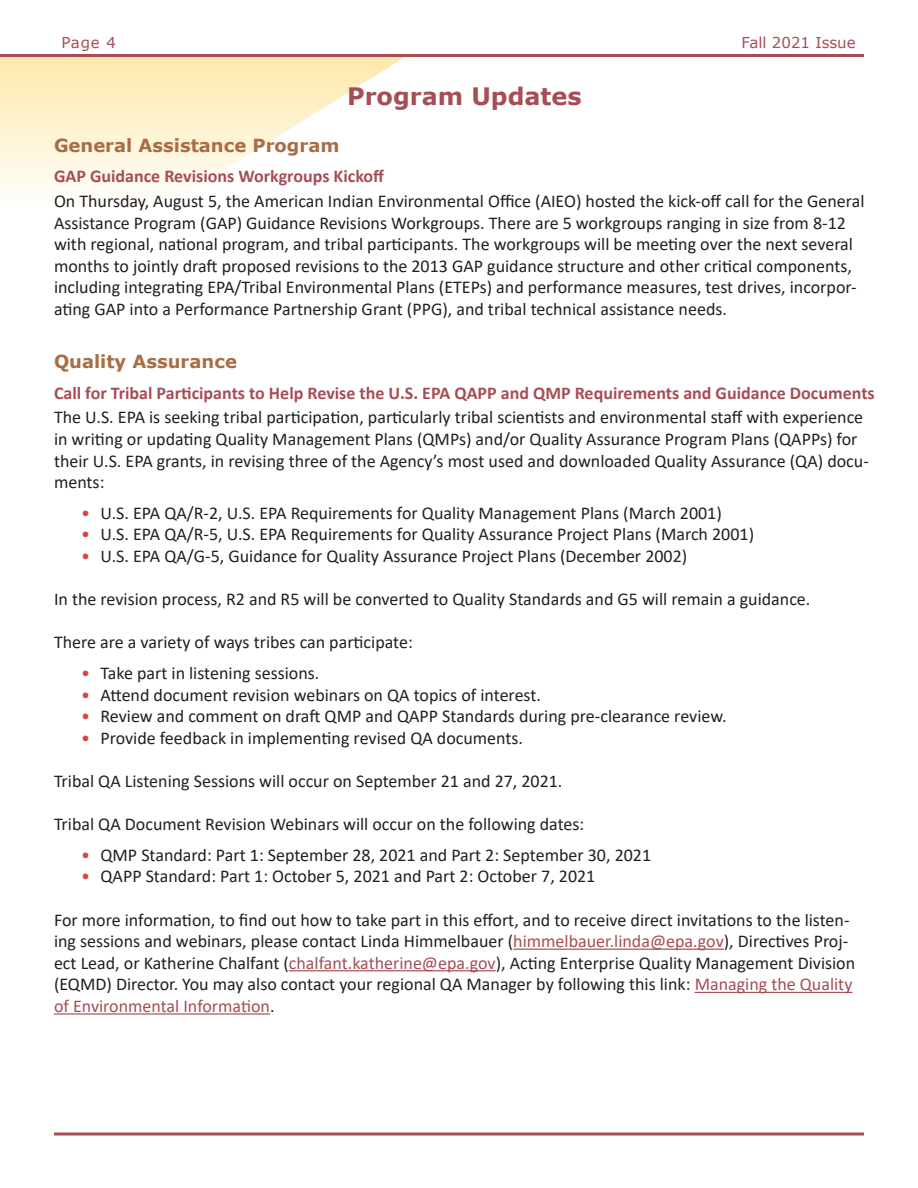
<style>
.page{position:relative;width:918px;height:1188px;background:#fff}
.page>*{position:absolute;margin:0;border:0;box-sizing:border-box;transform-origin:0 0}
.t1{font:700 24px "Verdana";color:#a64d56}
.t2{font:18px/21.6px "Calibri";color:#231f20}
.t3{font:700 18px "Verdana";color:#a86d45}
.t4{font:700 18px "Calibri";color:#a64d56}
.t5{font:15px "Verdana";color:#a64d56}
.s1{font-weight:700;color:#a64d56}
.s2{color:#d94543}
.s3{color:#a64d56}
</style>
<div class="page">
<svg style="left:54px;top:1132px;width:810px;height:4px;background:#bc7980"></svg>
<hr style="left:54px;top:54px;width:810px;height:3px;background:#a64d56">
<svg style="left:0;top:57px;width:405px;height:133px"></svg>
<hr style="left:0;top:54px;width:810px;height:3px;background:#a64d56">
<hr style="left:513px;top:949px;width:211px;height:1px;background:#a64d56">
<hr style="left:289px;top:970px;width:207px;height:1px;background:#a64d56">
<hr style="left:695px;top:992px;width:158px;height:1px;background:#a64d56">
<hr style="left:54px;top:1013px;width:216px;height:2px;background:#a64d56">
<p class="t5" style="left:62px;top:32px;width:56px">Page 4</p>
<p class="t5" style="left:742px;top:32px;width:116px">Fall 2021 Issue</p>
<h3 class="t1" style="left:347px;top:79px;width:236px">Program Updates</h3>
<h4 class="t3" style="left:54px;top:133px;width:287px">General Assistance Program</h4>
<h5 class="t4" style="left:54px;top:164px;width:332px">GAP Guidance Revisions Workgroups Kickoff</h5>
<p class="t2" style="left:54px;top:190px;width:812px">On Thursday, August 5, the American Indian Environmental Office (AIEO) hosted the kick-off call for the General Assistance Program (GAP) Guidance Revisions Workgroups. There are 5 workgroups ranging in size from 8-12 with regional, national program, and tribal participants. The workgroups will be meeting over the next several months to jointly draft proposed revisions to the 2013 GAP guidance structure and other critical components, including integrating EPA/Tribal Environmental Plans (ETEPs) and performance measures, test drives, incorpor&shy;ating GAP into a Performance Partnership Grant (PPG), and tribal technical assistance needs.</p>
<h4 class="t3" style="left:54px;top:349px;width:184px">Quality Assurance</h4>
<p class="t2" style="left:54px;top:380px;width:822px;line-height:24.6px"><span class="s1">Call for Tribal Participants to Help Revise the U.S. EPA QAPP and QMP Requirements and Guidance Documents<br></span>The U.S. EPA is seeking tribal participation, particularly tribal scientists and environmental staff with experience</p>
<p class="t2" style="left:54px;top:428px;width:816px">in writing or updating Quality Management Plans (QMPs) and/or Quality Assurance Program Plans (QAPPs) for their U.S. EPA grants, in revising three of the Agency’s most used and downloaded Quality Assurance (QA) docu&shy;ments:</p>
<p class="t2" style="left:81px;top:502px;width:642px"><span class="s2">•</span> U.S. EPA QA/R-2, U.S. EPA Requirements for Quality Management Plans (March 2001)</p>
<p class="t2" style="left:81px;top:523px;width:675px"><span class="s2">•</span> U.S. EPA QA/R-5, U.S. EPA Requirements for Quality Assurance Project Plans (March 2001)</p>
<p class="t2" style="left:81px;top:545px;width:608px"><span class="s2">•</span> U.S. EPA QA/G-5, Guidance for Quality Assurance Project Plans (December 2002)</p>
<p class="t2" style="left:54px;top:588px;width:758px">In the revision process, R2 and R5 will be converted to Quality Standards and G5 will remain a guidance.</p>
<p class="t2" style="left:54px;top:631px;width:360px">There are a variety of ways tribes can participate:</p>
<p class="t2" style="left:81px;top:662px;width:240px"><span class="s2">•</span> Take part in listening sessions.</p>
<p class="t2" style="left:81px;top:683px;width:462px"><span class="s2">•</span> Attend document revision webinars on QA topics of interest.</p>
<p class="t2" style="left:81px;top:705px;width:647px"><span class="s2">•</span> Review and comment on draft QMP and QAPP Standards during pre-clearance review.</p>
<p class="t2" style="left:81px;top:727px;width:444px"><span class="s2">•</span> Provide feedback in implementing revised QA documents.</p>
<p class="t2" style="left:54px;top:770px;width:510px">Tribal QA Listening Sessions will occur on September 21 and 27, 2021.</p>
<p class="t2" style="left:54px;top:813px;width:532px">Tribal QA Document Revision Webinars will occur on the following dates:</p>
<p class="t2" style="left:81px;top:844px;width:572px"><span class="s2">•</span> QMP Standard: Part 1: September 28, 2021 and Part 2: September 30, 2021</p>
<p class="t2" style="left:81px;top:865px;width:516px"><span class="s2">•</span> QAPP Standard: Part 1: October 5, 2021 and Part 2: October 7, 2021</p>
<p class="t2" style="left:54px;top:908px;width:803px">For more information, to find out how to take part in this effort, and to receive direct invitations to the listen&shy;ing sessions and webinars, please contact Linda Himmelbauer (<span class="s3">himmelbauer.linda@epa.gov</span>), Directives Proj&shy;ect Lead, or Katherine Chalfant (<span class="s3">chalfant.katherine@epa.gov</span>), Acting Enterprise Quality Management Division (EQMD) Director. You may also contact your regional QA Manager by following this link: <span class="s3">Managing the Quality of Environmental Information</span>.</p>
</div>
